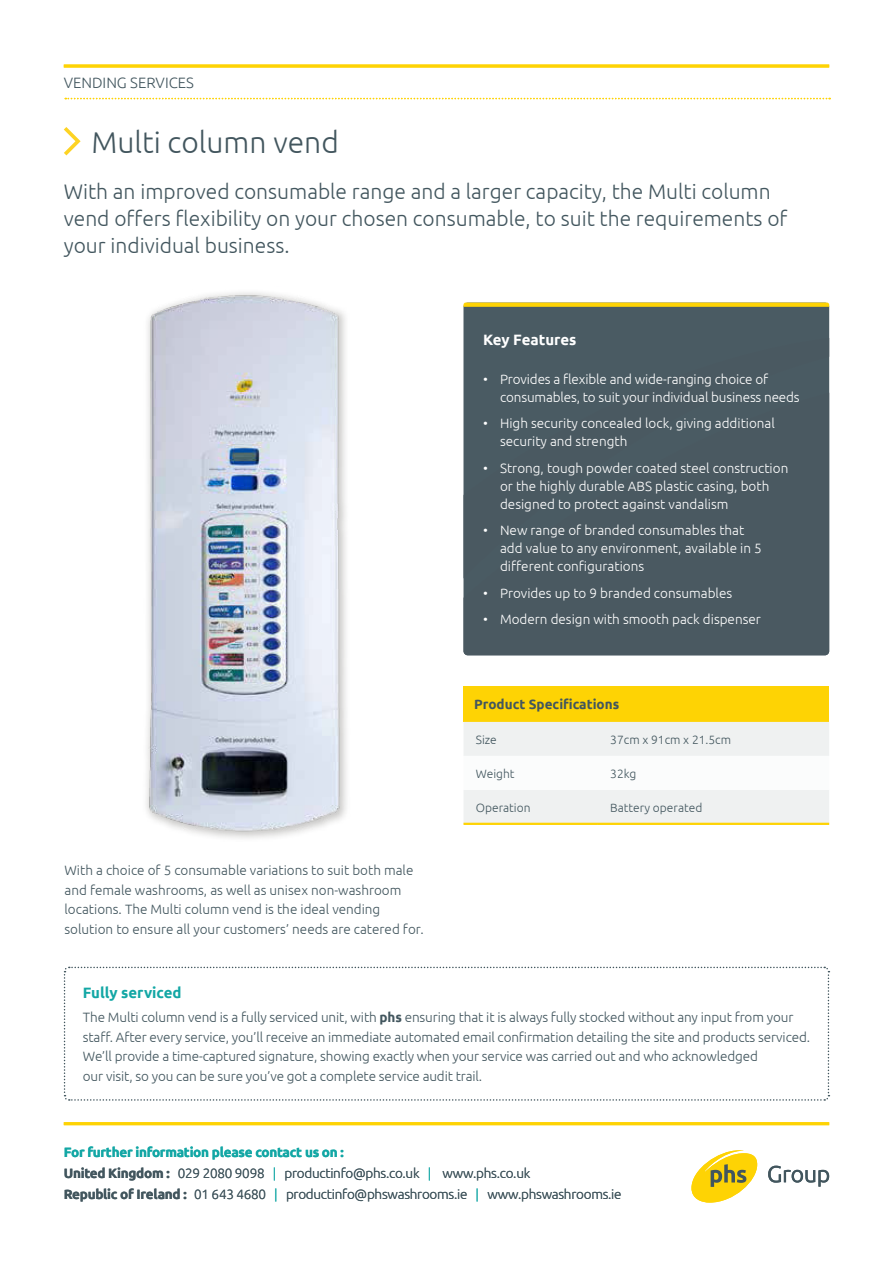
<style>
.page{position:relative;width:893px;height:1263px;background:#fff}
.page>*{position:absolute;margin:0;border:0;box-sizing:border-box;transform-origin:0 0}
.t1{font:300 30px "Ubuntu";color:#42565e}
.t2{font:300 21px/27px "Ubuntu";color:#42565e}
.Category_Name{font:300 15px "Ubuntu";color:#42565e}
.t3{font:700 15px "Ubuntu";color:#13a7a5}
.Main_Copy{font:700 15px "Ubuntu";color:#fff}
.Main_Copy-2{font:300 13.5px/19.5px "Ubuntu";letter-spacing:-.01em;color:#42565e}
.t4{font:300 13.5px/18px "Ubuntu";color:#fff}
.t5{font:700 13.5px "Ubuntu";letter-spacing:-.02em;color:#13a7a5}
.t6{font:700 13.5px "Ubuntu";color:#42565e}
.t7{font:300 12px "Ubuntu";color:#42565e}
.s1{font-weight:700}
.s2{color:#13a7a5}
</style>
<div class="page">
<div style="left:463px;top:303px;width:366px;height:352px;background:#4a5b63;border-radius:4px"></div>
<hr style="left:64px;top:65px;width:765px;height:3px;background:#fed304">
<svg style="left:65px;top:98px;width:765px;height:1px"></svg>
<svg style="left:691px;top:1150px;width:66px;height:52px"></svg>
<svg style="left:768px;top:1166px;width:61px;height:20px"></svg>
<hr style="left:64px;top:1122px;width:765px;height:3px;background:#fed304">
<img style="left:146px;top:292px;width:201px;height:547px">
<svg style="left:64px;top:127px;width:17px;height:28px"></svg>
<svg style="left:63px;top:966px;width:767px;height:135px"></svg>
<div style="left:463px;top:686px;width:366px;height:36px;background:#fed304"></div>
<svg style="left:463px;top:722px;width:366px;height:101px"></svg>
<hr style="left:463px;top:823px;width:135px;height:2px;background:#fed304">
<hr style="left:598px;top:823px;width:231px;height:2px;background:#fed304">
<svg style="left:463px;top:303px;width:366px;height:4px"></svg>
<p class="Category_Name" style="left:64px;top:74px;width:132px">VENDING SERVICES</p>
<p class="t1" style="left:91px;top:124px;width:249px">Multi column vend</p>
<p class="t2" style="left:64px;top:178px;width:725px">With an improved consumable range and a larger capacity, the Multi column vend offers flexibility on your chosen consumable, to suit the requirements of your individual business.</p>
<p class="Main_Copy" style="left:483px;top:331px;width:95px">Key Features</p>
<p class="t4" style="left:500px;top:369px;width:301px;text-indent:-17px">• Provides a flexible and wide-ranging choice of consumables, to suit your individual business needs</p>
<p class="t4" style="left:500px;top:414px;width:276px;text-indent:-17px">• High security concealed lock, giving additional security and strength</p>
<p class="t4" style="left:500px;top:458px;width:290px;text-indent:-17px">• Strong, tough powder coated steel construction or the highly durable ABS plastic casing, both designed to protect against vandalism</p>
<p class="t4" style="left:500px;top:521px;width:263px;text-indent:-17px">• New range of branded consumables that add value to any environment, available in 5 different configurations</p>
<p class="t4" style="left:483px;top:583px;width:251px">• Provides up to 9 branded consumables</p>
<p class="t4" style="left:483px;top:610px;width:279px">• Modern design with smooth pack dispenser</p>
<p class="Main_Copy-2" style="left:65px;top:860px;width:361px">With a choice of 5 consumable variations to suit both male and female washrooms, as well as unisex non-washroom locations. The Multi column vend is the ideal vending solution to ensure all your customers’ needs are catered for.</p>
<p class="t6" style="left:474px;top:696px;width:147px">Product Specifications</p>
<p class="t7" style="left:476px;top:732px;width:22px">Size</p>
<p class="t7" style="left:610px;top:732px;width:122px">37cm x 91cm x 21.5cm</p>
<p class="t7" style="left:476px;top:766px;width:40px">Weight</p>
<p class="t7" style="left:610px;top:766px;width:28px">32kg</p>
<p class="t7" style="left:476px;top:800px;width:56px">Operation</p>
<p class="t7" style="left:610px;top:800px;width:94px">Battery operated</p>
<p class="t3" style="left:83px;top:984px;width:100px">Fully serviced</p>
<p class="Main_Copy-2" style="left:83px;top:1007px;width:729px">The Multi column vend is a fully serviced unit, with <span class="s1">phs</span> ensuring that it is always fully stocked without any input from your staff. After every service, you’ll receive an immediate automated email confirmation detailing the site and products serviced.<br>We’ll provide a time-captured signature, showing exactly when your service was carried out and who acknowledged<br>our visit, so you can be sure you’ve got a complete service audit trail.</p>
<p class="t5" style="left:64px;top:1144px;width:282px">For further information please contact us on :</p>
<p class="Main_Copy-2" style="left:64px;top:1163px;width:468px"><span class="s1">United Kingdom :</span> 029 2080 9098 <span class="s2">|</span> productinfo@phs.co.uk <span class="s2">|</span> www.phs.co.uk</p>
<p class="Main_Copy-2" style="left:64px;top:1184px;width:559px"><span class="s1">Republic of Ireland :</span> 01 643 4680 <span class="s2">|</span> productinfo@phswashrooms.ie <span class="s2">|</span> www.phswashrooms.ie</p>
</div>
